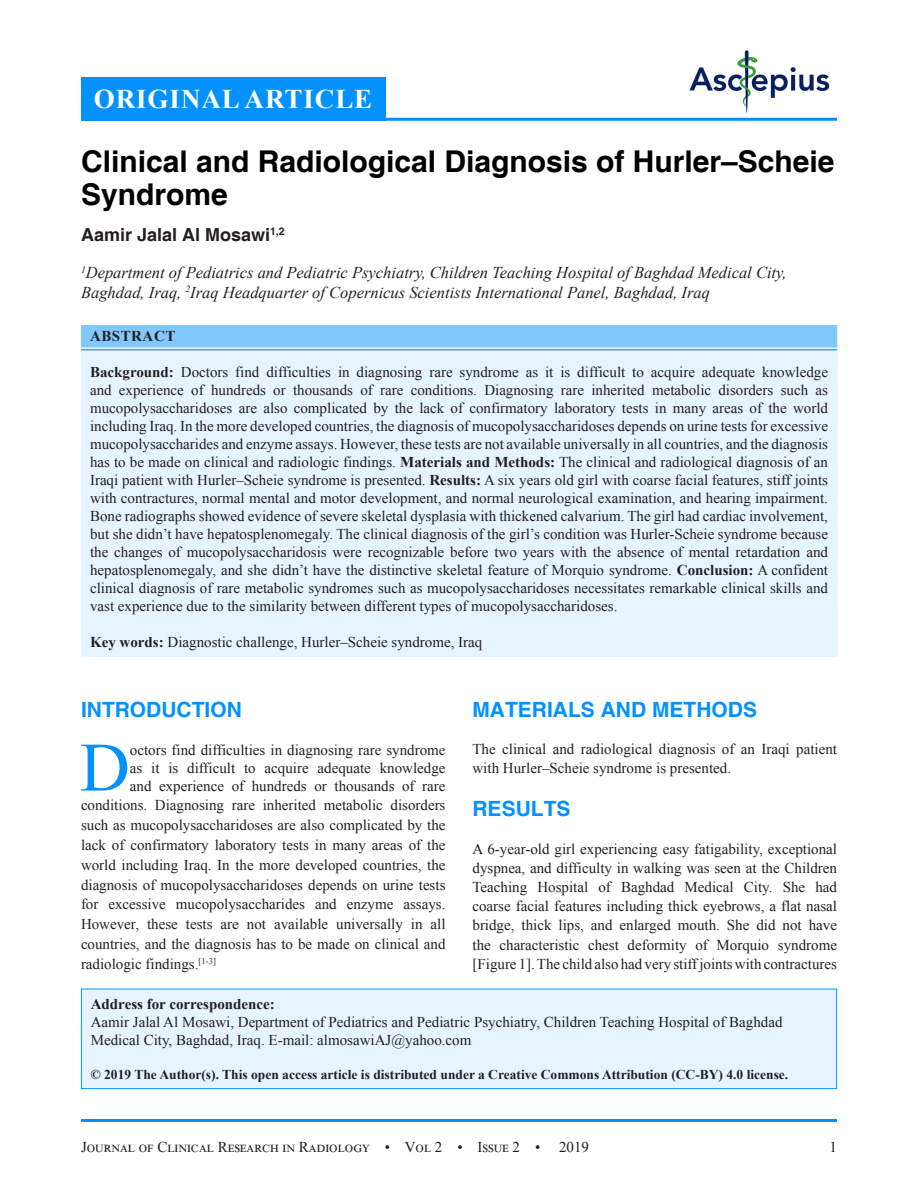
<style>
.page{position:relative;width:918px;height:1188px;background:#fff}
.page>*{position:absolute;margin:0;border:0;box-sizing:border-box;transform-origin:0 0}
.DROP_CAP_TX{font:69.3px "Times New Roman";color:#0291ff}
.AT{font:700 30px/33px "Helvetica";color:#000}
.AH{font:700 27px "Times New Roman";letter-spacing:.035em;color:#fff}
.t1{font:700 21px "Helvetica";color:#0291ff}
.AU{font:700 18px "Helvetica";color:#231f20}
.AFF{font:italic 16.5px/19.5px "Times New Roman";color:#231f20}
.ABS{font:15px/18px "Times New Roman";color:#231f20;text-align:justify}
.DROP_CAP_TX-2{font:15px/19.8px "Times New Roman";color:#231f20;text-align:justify}
.TX{font:15px/19.2px "Times New Roman";color:#231f20}
.ADD{font:15px/18px "Times New Roman";color:#231f20}
.KWD{font:15px "Times New Roman";color:#231f20}
.ABS-2{font:15px "Times New Roman";letter-spacing:.065em;color:#231f20}
.ABSH{font:700 15px "Times New Roman";letter-spacing:.035em;color:#231f20}
.CR{font:700 13.5px "Times New Roman";color:#231f20}
.s1{font-weight:700}
</style>
<div class="page">
<hr style="left:81px;top:1119px;width:756px;height:3px;background:#0291ff">
<img style="left:689px;top:50px;width:141px;height:63px">
<hr style="left:81px;top:118px;width:756px;height:3px;background:#0291ff">
<div style="left:81px;top:325px;width:756px;height:331px;background:#e6f4ff"></div>
<div style="left:81px;top:325px;width:756px;height:22px;background:#81c8ff"></div>
<hr style="left:81px;top:349px;width:756px;height:1px;background:#35a7ff">
<div style="left:81px;top:989px;width:756px;height:100px;background:#e6f4ff"></div>
<div style="left:81px;top:989px;width:756px;height:100px;border:1px solid #0291ff"></div>
<div style="left:81px;top:77px;width:304px;height:44px;background:#0291ff"></div>
<p class="AH" style="left:94px;top:79px;width:280px">ORIGINAL ARTICLE</p>
<p class="AT" style="left:81px;top:146px;width:755px">Clinical and Radiological Diagnosis of Hurler–Scheie<br>Syndrome</p>
<p class="AU" style="left:81px;top:224px;width:205px">Aamir Jalal Al Mosawi<sup>1,2</sup></p>
<p class="AFF" style="left:81px;top:263px;width:707px"><sup>1</sup>Department of Pediatrics and Pediatric Psychiatry, Children Teaching Hospital of Baghdad Medical City,<br>Baghdad, Iraq, <sup>2</sup>Iraq Headquarter of Copernicus Scientists International Panel, Baghdad, Iraq</p>
<p class="ABSH" style="left:90px;top:326px;width:87px">ABSTRACT</p>
<p class="ABS" style="left:90px;top:363px;width:740px"><span class="s1">Background:</span> Doctors find difficulties in diagnosing rare syndrome as it is difficult to acquire adequate knowledge and experience of hundreds or thousands of rare conditions. Diagnosing rare inherited metabolic disorders such as mucopolysaccharidoses are also complicated by the lack of confirmatory laboratory tests in many areas of the world including Iraq. In the more developed countries, the diagnosis of mucopolysaccharidoses depends on urine tests for excessive mucopolysaccharides and enzyme assays. However, these tests are not available universally in all countries, and the diagnosis has to be made on clinical and radiologic findings. <span class="s1">Materials and Methods:</span> The clinical and radiological diagnosis of an Iraqi patient with Hurler–Scheie syndrome is presented. <span class="s1">Results:</span> A six years old girl with coarse facial features, stiff joints with contractures, normal mental and motor development, and normal neurological examination, and hearing impairment.<br>Bone radiographs showed evidence of severe skeletal dysplasia with thickened calvarium. The girl had cardiac involvement, but she didn’t have hepatosplenomegaly. The clinical diagnosis of the girl’s condition was Hurler-Scheie syndrome because the changes of mucopolysaccharidosis were recognizable before two years with the absence of mental retardation and hepatosplenomegaly, and she didn’t have the distinctive skeletal feature of Morquio syndrome. <span class="s1">Conclusion:</span> A confident clinical diagnosis of rare metabolic syndromes such as mucopolysaccharidoses necessitates remarkable clinical skills and vast experience due to the similarity between different types of mucopolysaccharidoses.</p>
<p class="KWD" style="left:90px;top:632px;width:394px"><span class="s1">Key words:</span> Diagnostic challenge, Hurler–Scheie syndrome, Iraq</p>
<h1 class="t1" style="left:81px;top:697px;width:162px">INTRODUCTION</h1>
<p class="DROP_CAP_TX" style="left:80px;top:719px;width:52px">D</p>
<p class="DROP_CAP_TX-2" style="left:130px;top:740px;width:317px;line-height:18px">octors find difficulties in diagnosing rare syndrome as it is difficult to acquire adequate knowledge and experience of hundreds or thousands of rare</p>
<p class="DROP_CAP_TX-2" style="left:81px;top:795px;width:366px">conditions. Diagnosing rare inherited metabolic disorders such as mucopolysaccharidoses are also complicated by the lack of confirmatory laboratory tests in many areas of the world including Iraq. In the more developed countries, the diagnosis of mucopolysaccharidoses depends on urine tests for excessive mucopolysaccharides and enzyme assays.<br>However, these tests are not available universally in all countries, and the diagnosis has to be made on clinical and radiologic findings.<sup>[1-3]</sup></p>
<h1 class="t1" style="left:472px;top:697px;width:286px">MATERIALS AND METHODS</h1>
<p class="TX" style="left:472px;top:739px;width:366px">The clinical and radiological diagnosis of an Iraqi patient with Hurler–Scheie syndrome is presented.</p>
<h1 class="t1" style="left:472px;top:796px;width:100px">RESULTS</h1>
<p class="TX" style="left:472px;top:838px;width:366px;text-align:justify">A 6-year-old girl experiencing easy fatigability, exceptional dyspnea, and difficulty in walking was seen at the Children Teaching Hospital of Baghdad Medical City. She had coarse facial features including thick eyebrows, a flat nasal bridge, thick lips, and enlarged mouth. She did not have the characteristic chest deformity of Morquio syndrome [Figure 1]. The child also had very stiff joints with contractures</p>
<p class="ADD" style="left:91px;top:994px;width:693px"><span class="s1">Address for correspondence:<br></span>Aamir Jalal Al Mosawi, Department of Pediatrics and Pediatric Psychiatry, Children Teaching Hospital of Baghdad<br>Medical City, Baghdad, Iraq. E-mail: almosawiAJ@yahoo.com</p>
<p class="CR" style="left:91px;top:1065px;width:699px">© 2019 The Author(s). This open access article is distributed under a Creative Commons Attribution (CC-BY) 4.0 license.</p>
<p class="ABS-2" style="left:81px;top:1136px;width:461px">Journal of Clinical Research in Radiology • Vol 2 • Issue 2 •</p>
<p class="ABS" style="left:559px;top:1137px;width:31px">2019</p>
<p class="ABS" style="left:830px;top:1137px;width:9px">1</p>
</div>
